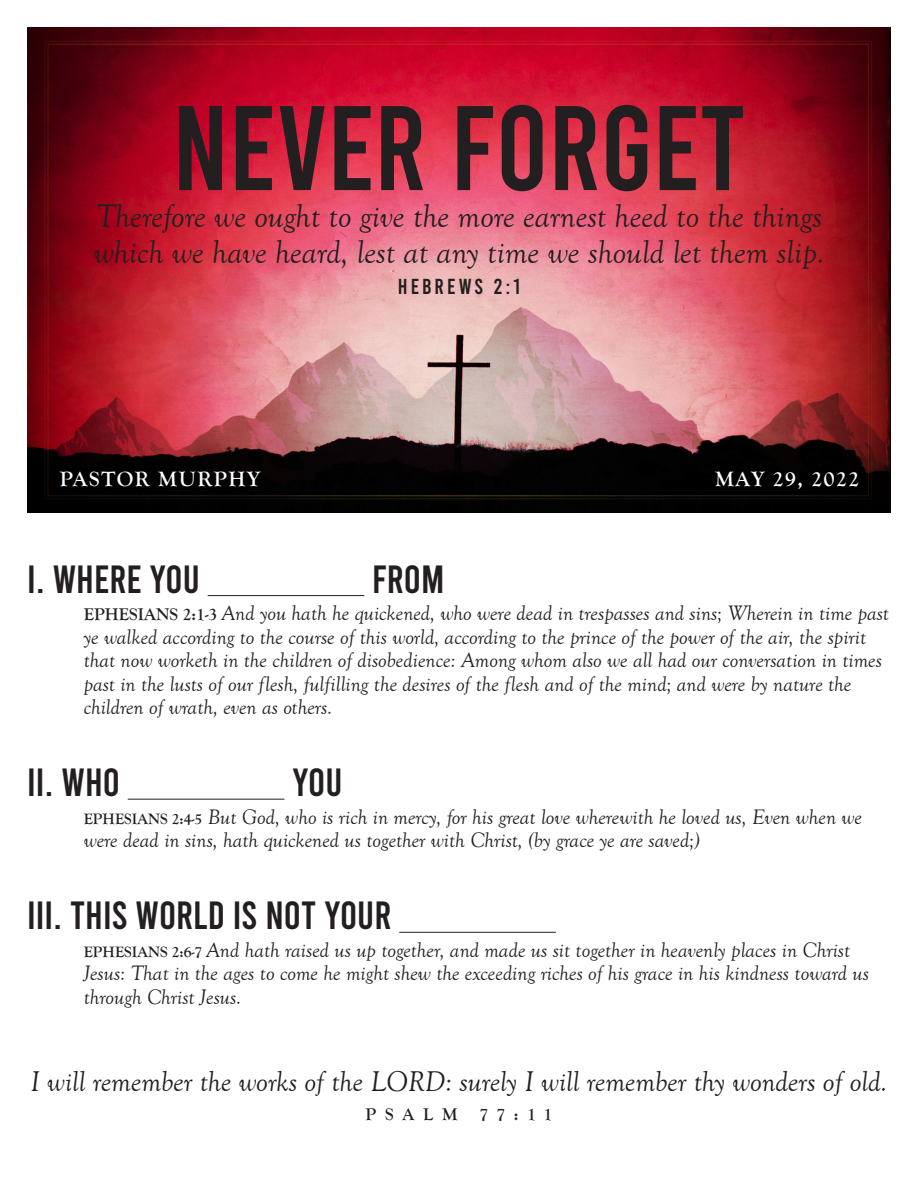
<style>
.page{position:relative;width:918px;height:1188px;background:#fff}
.page>*{position:absolute;margin:0;border:0;box-sizing:border-box;transform-origin:0 0}
.t1{font:120px "Bebas";color:#231f20}
.t2{font:39.15px "Bebas";color:#231f20}
.t3{font:italic 33.6px "Goudy Old Style T";color:#231f20}
.t4{font:italic 29.4px "Goudy Old Style T";color:#231f20}
.t5{font:italic 21.6px/23.5px "Goudy Old Style T";color:#231f20}
.t6{font:700 21.6px "Goudy Old Style T";letter-spacing:.07em;color:#fff}
.t7{font:21.6px "Bebas";color:#231f20}
.t8{font:700 17.55px "Goudy Old Style T";letter-spacing:.49em;color:#231f20}
.s1{font-weight:700;font-style:normal;font-size:17.55px}
.s2{font-weight:700;font-style:normal;font-size:15.6px}
</style>
<div class="page">
<hr style="left:208px;top:595px;width:156px;height:1px;background:#231f20">
<hr style="left:128px;top:799px;width:156px;height:1px;background:#231f20">
<hr style="left:399px;top:932px;width:157px;height:1px;background:#231f20">
<img style="left:27px;top:27px;width:864px;height:486px">
<p class="t1" style="left:172px;top:88px;width:524px">NEVER FORGET</p>
<p class="t3" style="left:96px;top:198px;width:728px">Therefore we ought to give the more earnest heed to the things</p>
<p class="t3" style="left:93px;top:234px;width:733px">which we have heard, lest at any time we should let them slip.</p>
<p class="t7" style="left:398px;top:276px;width:50px">HEBREWS</p>
<p class="t7" style="left:494px;top:276px;width:28px">2:1</p>
<p class="t6" style="left:60px;top:467px;width:202px">PASTOR MURPHY</p>
<p class="t6" style="left:715px;top:467px;width:146px">MAY 29, 2022</p>
<p class="t2" style="left:27px;top:559px;width:174px">I. WHERE YOU</p>
<p class="t2" style="left:372px;top:559px;width:74px">FROM</p>
<p class="t5" style="left:84px;top:602px;width:807px"><span class="s1">EPHESIANS 2:1-3</span> And you hath he quickened, who were dead in trespasses and sins; Wherein in time past ye walked according to the course of this world, according to the prince of the power of the air, the spirit that now worketh in the children of disobedience: Among whom also we all had our conversation in times past in the lusts of our flesh, fulfilling the desires of the flesh and of the mind; and were by nature the children of wrath, even as others.</p>
<p class="t2" style="left:27px;top:763px;width:94px">II. WHO</p>
<p class="t2" style="left:292px;top:763px;width:52px">YOU</p>
<p class="t5" style="left:84px;top:805px;width:780px"><span class="s2">EPHESIANS 2:4-5</span> But God, who is rich in mercy, for his great love wherewith he loved us, Even when we were dead in sins, hath quickened us together with Christ, (by grace ye are saved;)</p>
<p class="t2" style="left:27px;top:896px;width:366px">III. THIS WORLD IS NOT YOUR</p>
<p class="t5" style="left:84px;top:938px;width:787px"><span class="s2">EPHESIANS 2:6-7</span> And hath raised us up together, and made us sit together in heavenly places in Christ<br>Jesus: That in the ages to come he might shew the exceeding riches of his grace in his kindness toward us through Christ Jesus.</p>
<p class="t4" style="left:31px;top:1065px;width:858px">I will remember the works of the LORD: surely I will remember thy wonders of old.</p>
<p class="t8" style="left:366px;top:1104px;width:188px">PSALM 77:11</p>
</div>
